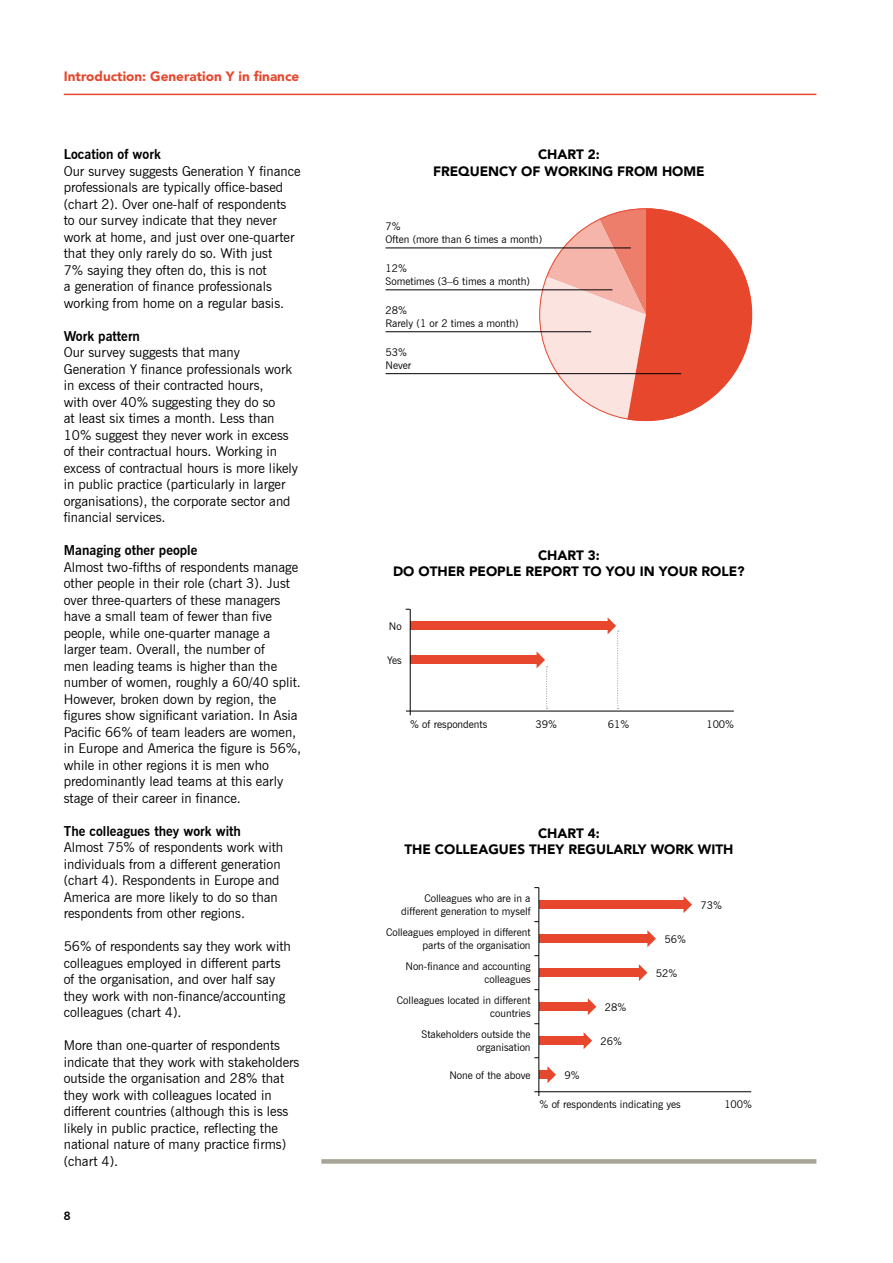
<style>
.page{position:relative;width:893px;height:1263px;background:#fff}
.page>*{position:absolute;margin:0;border:0;box-sizing:border-box;transform-origin:0 0}
.t1{font:13.5px/16.5px "News Gothic BT";color:#000}
.t2{font:700 13.5px "News Gothic BT";color:#000}
.t3{font:900 13.5px/16.5px "Avenir";letter-spacing:.165em;color:#000;text-align:center}
.t4{font:900 13.5px "Avenir";color:#e6472d}
.t5{font:900 13.5px/16.5px "Avenir";letter-spacing:.225em;color:#000}
.t6{font:900 13.5px "Avenir";letter-spacing:.205em;color:#000}
.t7{font:700 11.25px "News Gothic BT";color:#000}
.t8{font:10.5px/13.5px "News Gothic BT";color:#000;text-align:right}
.s1{font-size:22.5px;color:#fff}
</style>
<div class="page">
<hr style="left:64px;top:94px;width:752px;height:1px;background:#e6472d">
<div style="left:321px;top:1159px;width:495px;height:5px;background:#a5a496"></div>
<div style="left:539px;top:1070px;width:11px;height:9px;background:#e6472d"></div>
<div style="left:539px;top:1036px;width:46px;height:9px;background:#e6472d"></div>
<div style="left:539px;top:1002px;width:51px;height:9px;background:#e6472d"></div>
<div style="left:539px;top:968px;width:102px;height:9px;background:#e6472d"></div>
<div style="left:539px;top:934px;width:110px;height:9px;background:#e6472d"></div>
<div style="left:539px;top:900px;width:147px;height:9px;background:#e6472d"></div>
<hr style="left:538px;top:888px;width:1px;height:208px;background:#000">
<hr style="left:534px;top:1091px;width:217px;height:1px;background:#000">
<svg style="left:683px;top:896px;width:9px;height:17px"></svg>
<svg style="left:647px;top:930px;width:9px;height:17px"></svg>
<svg style="left:639px;top:964px;width:8px;height:17px"></svg>
<svg style="left:588px;top:998px;width:8px;height:17px"></svg>
<svg style="left:584px;top:1032px;width:8px;height:17px"></svg>
<svg style="left:547px;top:1066px;width:9px;height:17px"></svg>
<hr style="left:406px;top:711px;width:328px;height:1px;background:#000">
<div style="left:410px;top:622px;width:200px;height:8px;background:#e6472d"></div>
<div style="left:410px;top:656px;width:128px;height:8px;background:#e6472d"></div>
<hr style="left:410px;top:609px;width:1px;height:106px;background:#000">
<svg style="left:537px;top:652px;width:11px;height:57px"></svg>
<svg style="left:608px;top:618px;width:11px;height:91px"></svg>
<svg style="left:531px;top:208px;width:221px;height:213px"></svg>
<hr style="left:386px;top:248px;width:245px;height:1px;background:#000">
<hr style="left:386px;top:289px;width:226px;height:1px;background:#000">
<hr style="left:386px;top:331px;width:205px;height:1px;background:#000">
<hr style="left:386px;top:373px;width:295px;height:1px;background:#000">
<p class="t4" style="left:64px;top:68px;width:257px">INTRODUCTION: GENERATION Y IN FINANCE <span class="s1">E</span></p>
<p class="t2" style="left:64px;top:146px;width:99px">Location of work</p>
<p class="t1" style="left:64px;top:162px;width:238px">Our survey suggests Generation Y finance professionals are typically office-based (chart 2). Over one-half of respondents to our survey indicate that they never work at home, and just over one-quarter that they only rarely do so. With just<br>7% saying they often do, this is not<br>a generation of finance professionals working from home on a regular basis.</p>
<p class="t2" style="left:64px;top:328px;width:78px">Work pattern</p>
<p class="t1" style="left:64px;top:344px;width:236px">Our survey suggests that many Generation Y finance professionals work in excess of their contracted hours,<br>with over 40% suggesting they do so<br>at least six times a month. Less than 10% suggest they never work in excess of their contractual hours. Working in excess of contractual hours is more likely in public practice (particularly in larger organisations), the corporate sector and financial services.</p>
<p class="t2" style="left:64px;top:542px;width:135px">Managing other people</p>
<p class="t1" style="left:64px;top:558px;width:239px">Almost two-fifths of respondents manage other people in their role (chart 3). Just over three-quarters of these managers have a small team of fewer than five people, while one-quarter manage a larger team. Overall, the number of<br>men leading teams is higher than the number of women, roughly a 60/40 split.<br>However, broken down by region, the figures show significant variation. In Asia Pacific 66% of team leaders are women, in Europe and America the figure is 56%, while in other regions it is men who predominantly lead teams at this early stage of their career in finance.</p>
<p class="t2" style="left:64px;top:822px;width:179px">The colleagues they work with</p>
<p class="t1" style="left:64px;top:839px;width:221px">Almost 75% of respondents work with individuals from a different generation (chart 4). Respondents in Europe and America are more likely to do so than respondents from other regions.</p>
<p class="t1" style="left:64px;top:938px;width:229px">56% of respondents say they work with colleagues employed in different parts of the organisation, and over half say they work with non-finance/accounting colleagues (chart 4).</p>
<p class="t1" style="left:64px;top:1037px;width:237px">More than one-quarter of respondents indicate that they work with stakeholders outside the organisation and 28% that they work with colleagues located in different countries (although this is less likely in public practice, reflecting the national nature of many practice firms) (chart 4).</p>
<p class="t7" style="left:64px;top:1209px;width:8px">8</p>
<p class="t5" style="left:433px;top:146px;width:262px;text-indent:105px">CHART 2:<br>FREQUENCY OF WORKING FROM HOME</p>
<p class="t8" style="left:386px;top:219px;width:158px;text-align:left">7%<br>Often (more than 6 times a month)</p>
<p class="t8" style="left:386px;top:261px;width:146px;text-align:left">12%<br>Sometimes (3–6 times a month)</p>
<p class="t8" style="left:386px;top:303px;width:135px;text-align:left">28%<br>Rarely (1 or 2 times a month)</p>
<p class="t8" style="left:386px;top:345px;width:27px;text-align:left">53%<br>Never</p>
<p class="t3" style="left:393px;top:547px;width:353px">CHART 3:<br>DO OTHER PEOPLE REPORT TO YOU IN YOUR ROLE?</p>
<p class="t8" style="left:389px;top:619px;width:14px">No</p>
<p class="t8" style="left:387px;top:653px;width:16px">Yes</p>
<p class="t8" style="left:410px;top:717px;width:79px">% of respondents</p>
<p class="t8" style="left:535px;top:717px;width:23px">39%</p>
<p class="t8" style="left:608px;top:717px;width:23px">61%</p>
<p class="t8" style="left:706px;top:717px;width:29px">100%</p>
<p class="t6" style="left:538px;top:825px;width:63px">CHART 4:</p>
<p class="t6" style="left:404px;top:842px;width:76px">THE COLLEAG</p>
<p class="t3" style="left:499px;top:841px;width:236px">UES THEY REG ULARLY WORK WITH</p>
<p class="t8" style="left:401px;top:891px;width:131px">Colleagues who are in a different generation to myself</p>
<p class="t8" style="left:386px;top:925px;width:146px">Colleagues employed in different parts of the organisation</p>
<p class="t8" style="left:405px;top:959px;width:127px">Non-finance and accounting colleagues</p>
<p class="t8" style="left:397px;top:993px;width:135px">Colleagues located in different countries</p>
<p class="t8" style="left:421px;top:1027px;width:111px">Stakeholders outside the organisation</p>
<p class="t8" style="left:449px;top:1068px;width:83px">None of the above</p>
<p class="t8" style="left:700px;top:898px;width:23px">73%</p>
<p class="t8" style="left:664px;top:932px;width:23px">56%</p>
<p class="t8" style="left:656px;top:966px;width:23px">52%</p>
<p class="t8" style="left:605px;top:1000px;width:23px">28%</p>
<p class="t8" style="left:601px;top:1034px;width:23px">26%</p>
<p class="t8" style="left:564px;top:1068px;width:17px">9%</p>
<p class="t8" style="left:540px;top:1098px;width:143px">% of respondents indicating yes</p>
<p class="t8" style="left:724px;top:1098px;width:29px">100%</p>
</div>
